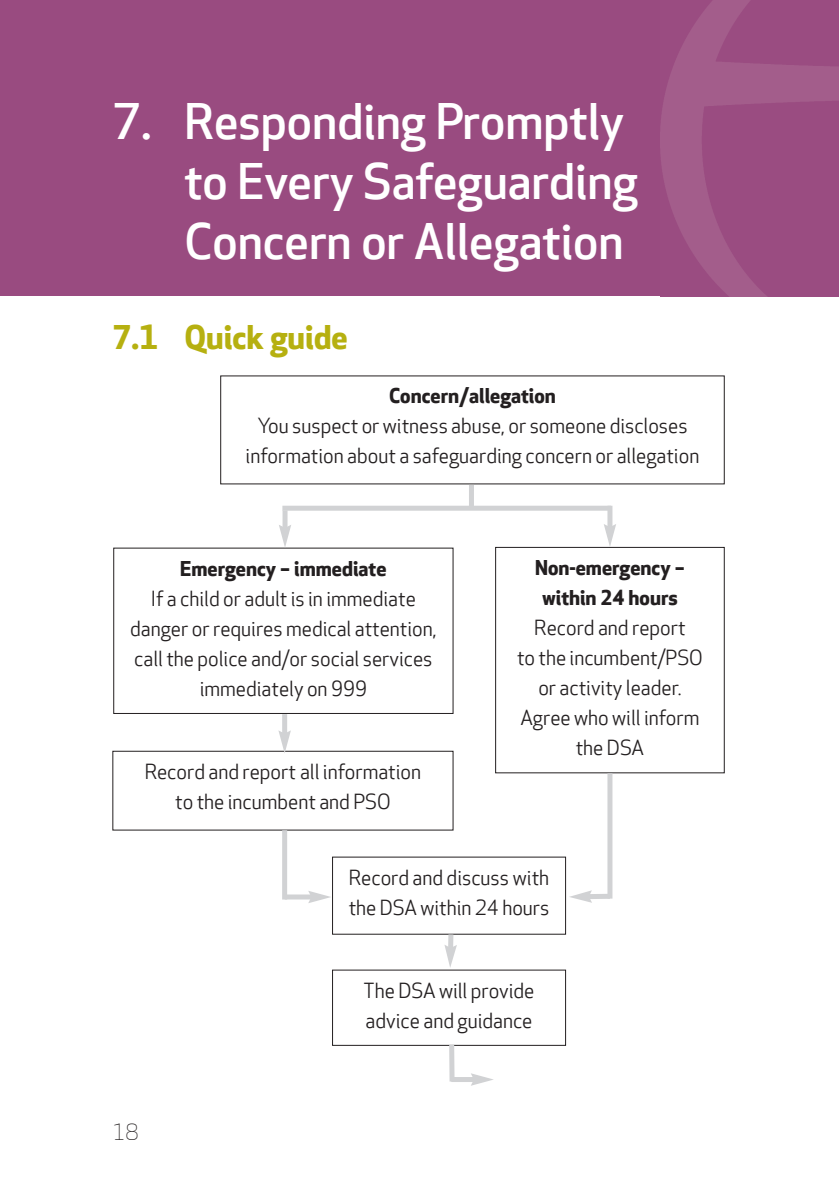
<style>
.page{position:relative;width:839px;height:1192px;background:#fff}
.page>*{position:absolute;margin:0;border:0;box-sizing:border-box;transform-origin:0 0}
.t1{font:500 48px/60px "Apex New";color:#fff}
.t2{font:700 32px "Apex New";color:#b6b010}
.t3{font:300 22px "Apex New";color:#231f20}
.t4{font:20px/30px "Apex New";color:#231f20;text-align:center}
.t5{font:700 20px/30px "Apex New";color:#231f20;text-align:center}
</style>
<div class="page">
<div style="left:0;top:0;width:838px;height:296px;background:#994b80"></div>
<img style="left:660px;top:0;width:178px;height:296px">
<div style="left:113px;top:548px;width:340px;height:166px;border:1px solid #231f20"></div>
<div style="left:495px;top:547px;width:230px;height:226px;border:1px solid #231f20"></div>
<div style="left:112px;top:751px;width:341px;height:79px;border:1px solid #231f20"></div>
<div style="left:282px;top:510px;width:5px;height:19px;background:#d1d2d4"></div>
<svg style="left:279px;top:525px;width:12px;height:23px"></svg>
<div style="left:451px;top:1077px;width:24px;height:5px;background:#d1d2d4"></div>
<svg style="left:471px;top:1073px;width:22px;height:13px"></svg>
<div style="left:332px;top:969px;width:234px;height:77px;border:1px solid #231f20"></div>
<svg style="left:444px;top:933px;width:13px;height:34px"></svg>
<div style="left:449px;top:1045px;width:5px;height:36px;background:#d1d2d4"></div>
<div style="left:607px;top:506px;width:5px;height:22px;background:#d1d2d4"></div>
<svg style="left:604px;top:524px;width:12px;height:23px"></svg>
<div style="left:282px;top:506px;width:329px;height:5px;background:#d1d2d4"></div>
<div style="left:469px;top:485px;width:5px;height:24px;background:#d1d2d4"></div>
<div style="left:282px;top:714px;width:5px;height:21px;background:#d1d2d4"></div>
<svg style="left:278px;top:730px;width:13px;height:23px"></svg>
<div style="left:607px;top:773px;width:5px;height:126px;background:#d1d2d4"></div>
<div style="left:285px;top:894px;width:28px;height:5px;background:#d1d2d4"></div>
<svg style="left:308px;top:891px;width:23px;height:12px"></svg>
<div style="left:282px;top:830px;width:5px;height:69px;background:#d1d2d4"></div>
<svg style="left:569px;top:890px;width:44px;height:13px"></svg>
<h1 class="t1" style="left:184px;top:97px;width:455px;text-indent:-72px">7. Responding Promptly to Every Safeguarding<br>Concern or Allegation</h1>
<h2 class="t2" style="left:112px;top:325px;width:237px">7.1 Quick guide</h2>
<p class="t5" style="left:389px;top:383px;width:168px">Concern/allegation</p>
<p class="t4" style="left:246px;top:413px;width:455px">You suspect or witness abuse, or someone discloses information about a safeguarding concern or allegation</p>
<p class="t5" style="left:180px;top:556px;width:208px">Emergency – immediate</p>
<p class="t4" style="left:130px;top:586px;width:308px">If a child or adult is in immediate danger or requires medical attention, call the police and/or social services immediately on 999</p>
<p class="t4" style="left:145px;top:759px;width:278px">Record and report all information to the incumbent and PSO</p>
<p class="t5" style="left:535px;top:555px;width:151px">Non-emergency – within 24 hours</p>
<p class="t4" style="left:517px;top:615px;width:187px">Record and report<br>to the incumbent/PSO or activity leader.<br>Agree who will inform the DSA</p>
<p class="t4" style="left:349px;top:865px;width:202px;text-align:left">Record and discuss with the DSA within 24 hours</p>
<p class="t3" style="left:112px;top:1123px;width:28px">18</p>
<p class="t4" style="left:364px;top:977px;width:172px;text-align:left">The DSA will provide advice and guidance</p>
</div>
